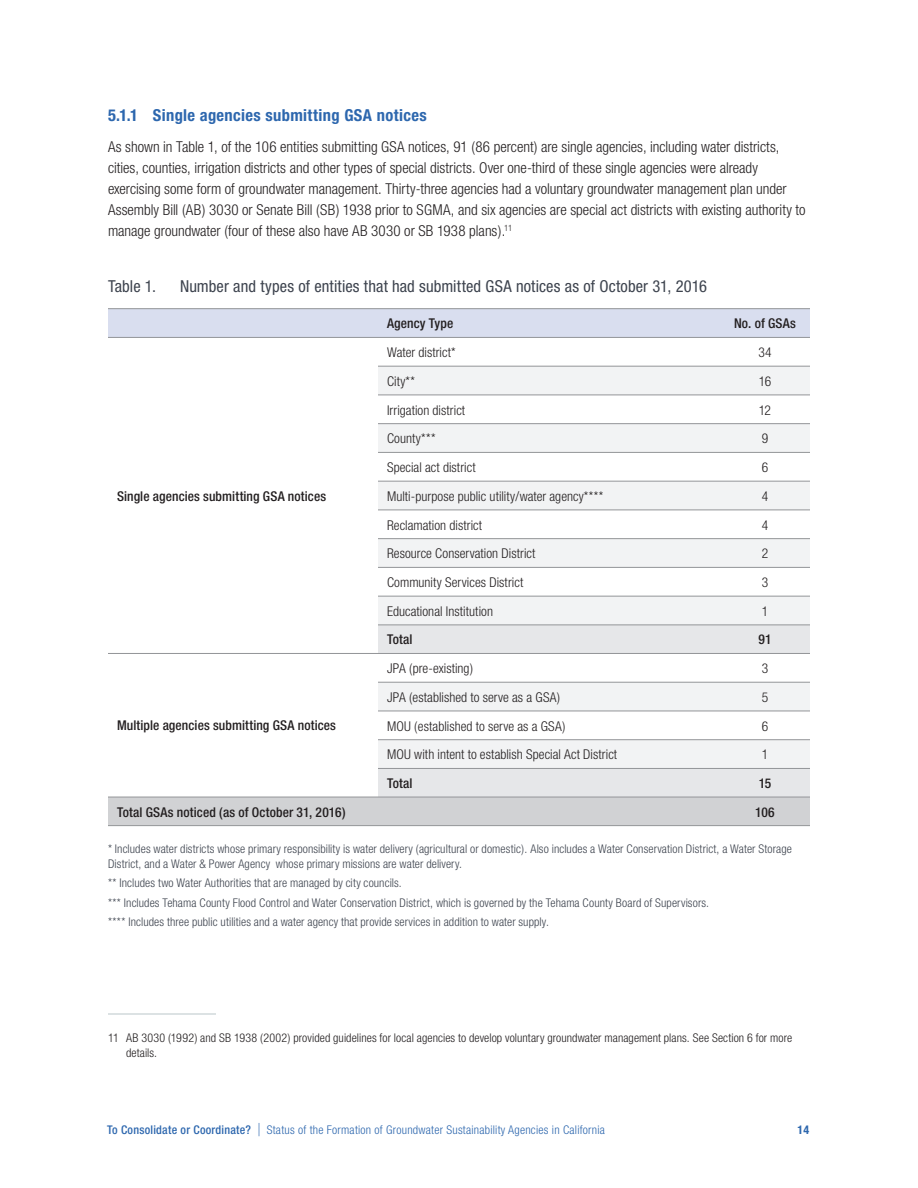
<style>
.page{position:relative;width:918px;height:1188px;background:#fff}
.page>*{position:absolute;margin:0;border:0;box-sizing:border-box;transform-origin:0 0}
.t1{font:condensed 16.5px "Helvetica Neue";letter-spacing:.01em;color:#3e444f}
.t2{font:700 condensed 16.5px "Helvetica Neue";letter-spacing:.02em;color:#2d67ae}
.t3{font:300 condensed 15px/21px "Helvetica Neue";color:#231f20}
.t4{font:300 condensed 13.5px "Helvetica Neue";letter-spacing:.005em;color:#231f20}
.t5{font:500 condensed 13.5px "Helvetica Neue";letter-spacing:.01em;color:#231f20}
.t6{font:300 condensed 12px/19.5px "Helvetica Neue";letter-spacing:.01em;color:#3e444f}
.t7{font:300 condensed 12px/15px "Helvetica Neue";letter-spacing:.01em;color:#231f20}
.t8{font:300 condensed 12px "Helvetica Neue";letter-spacing:.02em;color:#2d67ae}
.t9{font:700 condensed 12px "Helvetica Neue";color:#2d67ae}
.s1{font-weight:500}
.s2{font-size:18px}
</style>
<div class="page">
<div style="left:108px;top:309px;width:702px;height:28px;background:#d9deef"></div>
<svg style="left:378px;top:367px;width:432px;height:258px;fill:#f2f3f4"></svg>
<svg style="left:378px;top:626px;width:432px;height:171px"></svg>
<div style="left:108px;top:798px;width:702px;height:27px;background:#d1d2d4"></div>
<hr style="left:108px;top:308px;width:270px;height:1px;background:#939598">
<hr style="left:378px;top:308px;width:342px;height:1px;background:#939598">
<hr style="left:720px;top:308px;width:90px;height:1px;background:#939598">
<hr style="left:108px;top:337px;width:270px;height:1px;background:#939598">
<hr style="left:378px;top:337px;width:342px;height:1px;background:#939598">
<hr style="left:720px;top:337px;width:90px;height:1px;background:#939598">
<hr style="left:378px;top:366px;width:342px;height:1px;background:#939598">
<hr style="left:720px;top:366px;width:90px;height:1px;background:#939598">
<hr style="left:378px;top:395px;width:342px;height:1px;background:#939598">
<hr style="left:720px;top:395px;width:90px;height:1px;background:#939598">
<hr style="left:378px;top:423px;width:342px;height:1px;background:#939598">
<hr style="left:720px;top:423px;width:90px;height:1px;background:#939598">
<hr style="left:378px;top:452px;width:342px;height:1px;background:#939598">
<hr style="left:720px;top:452px;width:90px;height:1px;background:#939598">
<hr style="left:378px;top:481px;width:342px;height:1px;background:#939598">
<hr style="left:720px;top:481px;width:90px;height:1px;background:#939598">
<hr style="left:378px;top:510px;width:342px;height:1px;background:#939598">
<hr style="left:720px;top:510px;width:90px;height:1px;background:#939598">
<hr style="left:378px;top:538px;width:342px;height:1px;background:#939598">
<hr style="left:720px;top:538px;width:90px;height:1px;background:#939598">
<hr style="left:378px;top:567px;width:342px;height:1px;background:#939598">
<hr style="left:720px;top:567px;width:90px;height:1px;background:#939598">
<hr style="left:378px;top:596px;width:342px;height:1px;background:#939598">
<hr style="left:720px;top:596px;width:90px;height:1px;background:#939598">
<hr style="left:378px;top:625px;width:342px;height:1px;background:#939598">
<hr style="left:720px;top:625px;width:90px;height:1px;background:#939598">
<hr style="left:108px;top:653px;width:270px;height:1px;background:#939598">
<hr style="left:378px;top:653px;width:342px;height:1px;background:#939598">
<hr style="left:720px;top:653px;width:90px;height:1px;background:#939598">
<hr style="left:378px;top:682px;width:342px;height:1px;background:#939598">
<hr style="left:720px;top:682px;width:90px;height:1px;background:#939598">
<hr style="left:378px;top:711px;width:342px;height:1px;background:#939598">
<hr style="left:720px;top:711px;width:90px;height:1px;background:#939598">
<hr style="left:378px;top:739px;width:342px;height:1px;background:#939598">
<hr style="left:720px;top:739px;width:90px;height:1px;background:#939598">
<hr style="left:378px;top:768px;width:342px;height:1px;background:#939598">
<hr style="left:720px;top:768px;width:90px;height:1px;background:#939598">
<hr style="left:108px;top:797px;width:270px;height:1px;background:#939598">
<hr style="left:378px;top:797px;width:342px;height:1px;background:#939598">
<hr style="left:720px;top:797px;width:90px;height:1px;background:#939598">
<hr style="left:108px;top:825px;width:270px;height:1px;background:#939598">
<hr style="left:378px;top:825px;width:342px;height:1px;background:#939598">
<hr style="left:720px;top:825px;width:90px;height:1px;background:#939598">
<hr style="left:108px;top:1013px;width:108px;height:2px;background:#c2cdcf">
<p class="t2" style="left:108px;top:105px;width:320px">5.1.1 Single agencies submitting GSA notices</p>
<p class="t3" style="left:108px;top:136px;width:699px">As shown in Table 1, of the 106 entities submitting GSA notices, 91 (86 percent) are single agencies, including water districts, cities, counties, irrigation districts and other types of special districts. Over one-third of these single agencies were already exercising some form of groundwater management. Thirty-three agencies had a voluntary groundwater management plan under Assembly Bill (AB) 3030 or Senate Bill (SB) 1938 prior to SGMA, and six agencies are special act districts with existing authority to manage groundwater (four of these also have AB 3030 or SB 1938 plans).<sup>11</sup></p>
<p class="t1" style="left:108px;top:276px;width:50px">Table 1.</p>
<p class="t1" style="left:180px;top:276px;width:529px">Number and types of entities that had submitted GSA notices as of October 31, 2016</p>
<p class="t5" style="left:387px;top:316px;width:68px">Agency Type</p>
<p class="t5" style="left:734px;top:316px;width:63px">No. of GSAs</p>
<p class="t5" style="left:117px;top:488px;width:211px">Single agencies submitting GSA notices</p>
<p class="t5" style="left:117px;top:718px;width:221px">Multiple agencies submitting GSA notices</p>
<p class="t4" style="left:387px;top:345px;width:70px">Water district*</p>
<p class="t4" style="left:758px;top:345px;width:15px">34</p>
<p class="t4" style="left:387px;top:373px;width:30px">City**</p>
<p class="t4" style="left:759px;top:373px;width:14px">16</p>
<p class="t4" style="left:387px;top:402px;width:80px">Irrigation district</p>
<p class="t4" style="left:759px;top:402px;width:14px">12</p>
<p class="t4" style="left:387px;top:431px;width:50px">County***</p>
<p class="t4" style="left:762px;top:431px;width:8px">9</p>
<p class="t4" style="left:387px;top:460px;width:90px">Special act district</p>
<p class="t4" style="left:762px;top:460px;width:8px">6</p>
<p class="t4" style="left:387px;top:488px;width:218px">Multi-purpose public utility/water agency****</p>
<p class="t4" style="left:762px;top:488px;width:8px">4</p>
<p class="t4" style="left:387px;top:517px;width:97px">Reclamation district</p>
<p class="t4" style="left:762px;top:517px;width:8px">4</p>
<p class="t4" style="left:387px;top:546px;width:150px">Resource Conservation District</p>
<p class="t4" style="left:762px;top:546px;width:8px">2</p>
<p class="t4" style="left:387px;top:575px;width:138px">Community Services District</p>
<p class="t4" style="left:762px;top:575px;width:8px">3</p>
<p class="t4" style="left:387px;top:603px;width:108px">Educational Institution</p>
<p class="t4" style="left:762px;top:603px;width:8px">1</p>
<p class="t5" style="left:387px;top:632px;width:27px">Total</p>
<p class="t5" style="left:758px;top:632px;width:15px">91</p>
<p class="t4" style="left:387px;top:661px;width:88px">JPA (pre-existing)</p>
<p class="t4" style="left:762px;top:661px;width:8px">3</p>
<p class="t4" style="left:387px;top:689px;width:175px">JPA (established to serve as a GSA)</p>
<p class="t4" style="left:762px;top:689px;width:8px">5</p>
<p class="t4" style="left:387px;top:718px;width:180px">MOU (established to serve as a GSA)</p>
<p class="t4" style="left:762px;top:718px;width:8px">6</p>
<p class="t4" style="left:387px;top:747px;width:232px">MOU with intent to establish Special Act District</p>
<p class="t4" style="left:762px;top:747px;width:8px">1</p>
<p class="t5" style="left:387px;top:775px;width:27px">Total</p>
<p class="t5" style="left:759px;top:775px;width:14px">15</p>
<p class="t5" style="left:117px;top:804px;width:230px">Total GSAs noticed (as of October 31, 2016)</p>
<p class="t5" style="left:755px;top:804px;width:21px">106</p>
<p class="t6" style="left:108px;top:841px;width:686px;line-height:15px">* Includes water districts whose primary responsibility is water delivery (agricultural or domestic). Also includes a Water Conservation District, a Water Storage<br>District, and a Water &amp; Power Agency whose primary missions are water delivery.</p>
<p class="t6" style="left:108px;top:873px;width:603px">** Includes two Water Authorities that are managed by city councils.<br>*** Includes Tehama County Flood Control and Water Conservation District, which is governed by the Tehama County Board of Supervisors. **** Includes three public utilities and a water agency that provide services in addition to water supply.</p>
<p class="t7" style="left:126px;top:1031px;width:668px;text-indent:-18px">11 AB 3030 (1992) and SB 1938 (2002) provided guidelines for local agencies to develop voluntary groundwater management plans. See Section 6 for more details.</p>
<p class="t8" style="left:107px;top:1123px;width:499px"><span class="s1">To Consolidate or Coordinate?</span> <span class="s2">|</span> Status of the Formation of Groundwater Sustainability Agencies in California</p>
<p class="t9" style="left:797px;top:1122px;width:13px">14</p>
</div>
